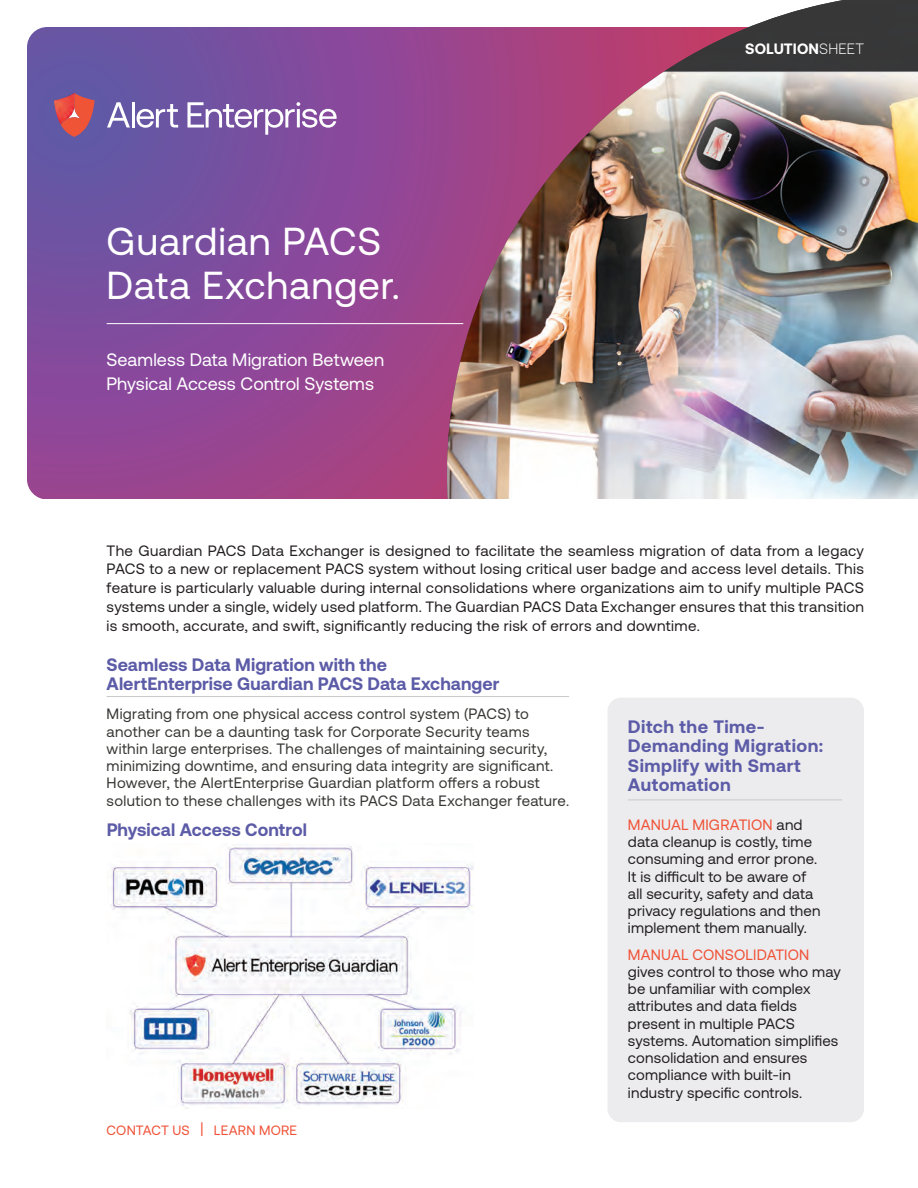
<style>
.page{position:relative;width:918px;height:1188px;background:#fff}
.page>*{position:absolute;margin:0;border:0;box-sizing:border-box;transform-origin:0 0}
.t1{font:39px/43.5px "Aeonik";letter-spacing:.02em;color:#fff}
.t2{font:700 18px/19.5px "Aeonik";letter-spacing:.01em;color:#5c5ba7}
.t3{font:700 18px/19.5px "Aeonik";letter-spacing:.03em;color:#5c5ba7}
.t4{font:18px/24px "Aeonik";color:#fff}
.t5{font:15px/17.2px "Aeonik";letter-spacing:.015em;color:#231f20}
.t6{font:15px/17.2px "Aeonik";letter-spacing:.025em;color:#373834}
.t7{font:15px "Aeonik";letter-spacing:.01em;color:#f05237}
.t8{font:700 15px "Aeonik";letter-spacing:.005em;color:#fff}
.t9{font:13.5px "Aeonik";letter-spacing:.015em;color:#f05237}
.s1{font-weight:300}
.s2{font-size:19.65px}
.s3{color:#f05237}
</style>
<div class="page">
<svg style="left:27px;top:27px;width:420px;height:472px;background:#874a98"></svg>
<img style="left:447px;top:0;width:471px;height:499px">
<svg style="left:107px;top:102px;width:23px;height:25px"></svg>
<hr style="left:132px;top:102px;width:3px;height:25px;background:#fff">
<svg style="left:137px;top:104px;width:41px;height:24px"></svg>
<svg style="left:187px;top:102px;width:150px;height:33px"></svg>
<img style="left:54px;top:93px;width:7px;height:32px">
<svg style="left:61px;top:93px;width:34px;height:44px"></svg>
<img style="left:61px;top:93px;width:13px;height:32px">
<hr style="left:107px;top:323px;width:356px;height:1px;background:#fff">
<img style="left:110px;top:846px;width:364px;height:263px">
<hr style="left:107px;top:696px;width:462px;height:1px;background:#c7c8ca">
<div style="left:608px;top:698px;width:256px;height:424px;background:#ececee;border-radius:14px"></div>
<hr style="left:628px;top:800px;width:214px;height:1px;background:#c7c8ca">
<h1 class="t1" style="left:107px;top:220px;width:295px">Guardian PACS<br>Data Exchanger.</h1>
<p class="t4" style="left:107px;top:348px;width:279px">Seamless Data Migration Between<br>Physical Access Control Systems</p>
<p class="t8" style="left:745px;top:40px;width:120px">SOLUTION<span class="s1">SHEET</span></p>
<p class="t5" style="left:107px;top:541px;width:759px;line-height:18.8px;text-align:justify">The Guardian PACS Data Exchanger is designed to facilitate the seamless migration of data from a legacy PACS to a new or replacement PACS system without losing critical user badge and access level details. This feature is particularly valuable during internal consolidations where organizations aim to unify multiple PACS systems under a single, widely used platform. The Guardian PACS Data Exchanger ensures that this transition is smooth, accurate, and swift, significantly reducing the risk of errors and downtime.</p>
<p class="t2" style="left:107px;top:655px;width:394px">Seamless Data Migration with the<br>AlertEnterprise Guardian PACS Data Exchanger</p>
<p class="t6" style="left:107px;top:706px;width:464px">Migrating from one physical access control system (PACS) to another can be a daunting task for Corporate Security teams within large enterprises. The challenges of maintaining security, minimizing downtime, and ensuring data integrity are significant.<br>However, the AlertEnterprise Guardian platform offers a robust solution to these challenges with its PACS Data Exchanger feature.</p>
<p class="t2" style="left:107px;top:820px;width:202px">Physical Access Control</p>
<p class="t9" style="left:107px;top:1123px;width:192px">CONTACT US <span class="s2">|</span> LEARN MORE</p>
<p class="t3" style="left:628px;top:717px;width:197px">Ditch the Time-<br>Demanding Migration:<br>Simplify with Smart<br>Automation</p>
<p class="t5" style="left:628px;top:816px;width:194px"><span class="s3">MANUAL MIGRATION</span> and data cleanup is costly, time consuming and error prone.<br>It is difficult to be aware of all security, safety and data privacy regulations and then implement them manually.</p>
<p class="t7" style="left:628px;top:946px;width:183px">MANUAL CONSOLIDATION</p>
<p class="t5" style="left:628px;top:963px;width:214px">gives control to those who may be unfamiliar with complex attributes and data fields present in multiple PACS systems. Automation simplifies consolidation and ensures compliance with built-in industry specific controls.</p>
</div>
